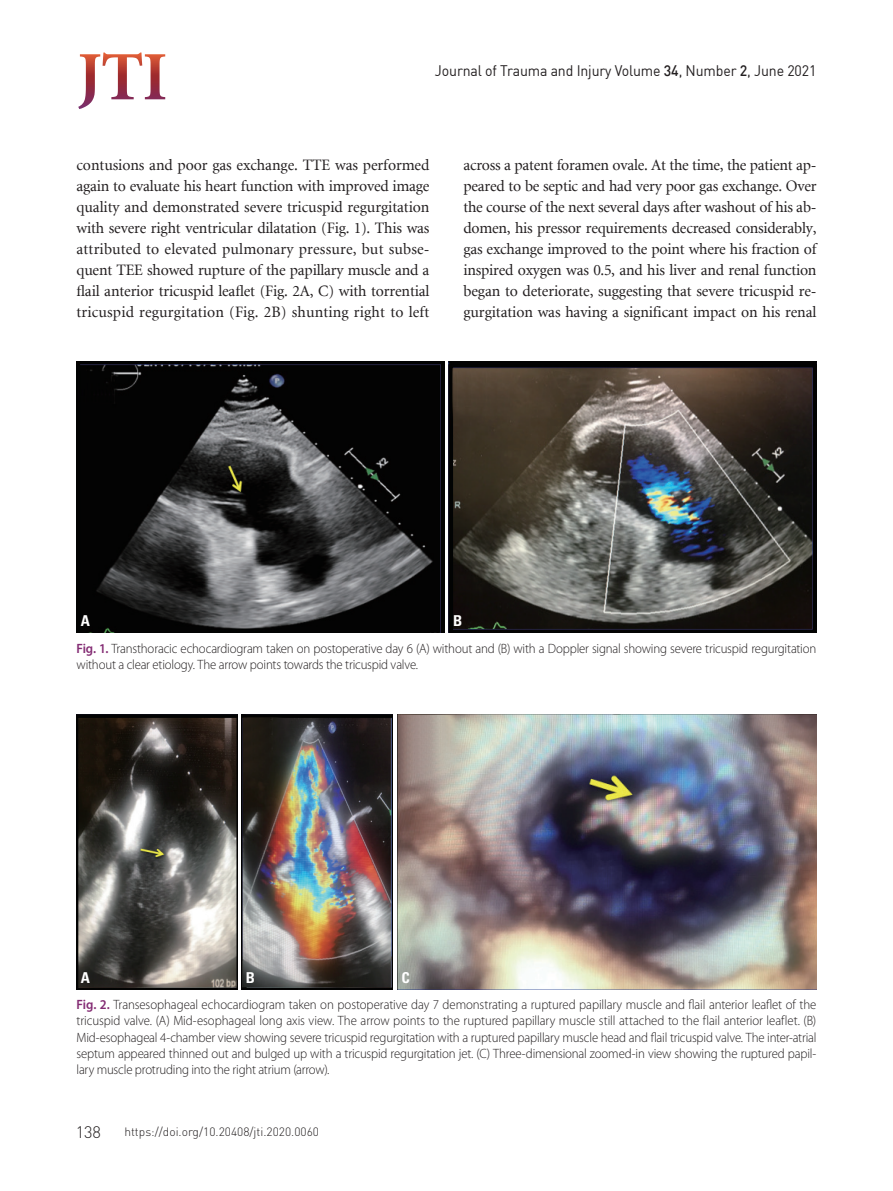
<style>
.page{position:relative;width:893px;height:1191px;background:#fff}
.page>*{position:absolute;margin:0;border:0;box-sizing:border-box;transform-origin:0 0}
.t1{font:300 16.5px "DIN Pro";color:#231f20}
.t2{font:15.75px/21px "Minion LT";letter-spacing:-.005em;color:#231f20;text-align:justify}
.t3{font:15px "DIN";letter-spacing:-.01em;color:#231f20;scale:.94 1}
.t4{font:700 condensed 15px "Univers LT Std";color:#fff}
.t5{font:300 13.5px/16.2px "Myriad Pro";letter-spacing:-.015em;color:#231f20;scale:.95 1}
.t6{font:300 12px "DIN Pro";color:#231f20}
.s1{font-weight:500}
.s2{font-weight:600;color:#832b73}
</style>
<div class="page">
<svg style="left:78px;top:53px;width:87px;height:56px"></svg>
<img style="left:77px;top:361px;width:367px;height:271px">
<img style="left:449px;top:361px;width:367px;height:271px">
<img style="left:77px;top:714px;width:160px;height:275px">
<img style="left:242px;top:714px;width:151px;height:275px">
<img style="left:397px;top:714px;width:419px;height:275px">
<p class="t3" style="left:435px;top:61px;width:407px">Journal of Trauma and Injury Volume <span class="s1">34</span>, Number <span class="s1">2</span>, June 2021</p>
<p class="t2" style="left:76px;top:155px;width:355px">contusions and poor gas exchange. TTE was performed again to evaluate his heart function with improved image quality and demonstrated severe tricuspid regurgitation with severe right ventricular dilatation (Fig. 1). This was attributed to elevated pulmonary pressure, but subse&shy;quent TEE showed rupture of the papillary muscle and a flail anterior tricuspid leaflet (Fig. 2A, C) with torrential tricuspid regurgitation (Fig. 2B) shunting right to left</p>
<p class="t2" style="left:463px;top:155px;width:355px">across a patent foramen ovale. At the time, the patient ap&shy;peared to be septic and had very poor gas exchange. Over the course of the next several days after washout of his ab&shy;domen, his pressor requirements decreased considerably, gas exchange improved to the point where his fraction of inspired oxygen was 0.5, and his liver and renal function began to deteriorate, suggesting that severe tricuspid re&shy;gurgitation was having a significant impact on his renal</p>
<p class="t4" style="left:81px;top:611px;width:11px">A</p>
<p class="t4" style="left:453px;top:611px;width:11px">b</p>
<p class="t5" style="left:77px;top:640px;width:780px"><span class="s2">Fig. 1.</span> Transthoracic echocardiogram taken on postoperative day 6 (A) without and (B) with a Doppler signal showing severe tricuspid regurgitation without a clear etiology. The arrow points towards the tricuspid valve.</p>
<p class="t4" style="left:81px;top:968px;width:11px">A</p>
<p class="t4" style="left:246px;top:968px;width:11px">b</p>
<p class="t4" style="left:401px;top:968px;width:10px">C</p>
<p class="t5" style="left:77px;top:996px;width:780px;text-align:justify"><span class="s2">Fig. 2.</span> Transesophageal echocardiogram taken on postoperative day 7 demonstrating a ruptured papillary muscle and flail anterior leaflet of the tricuspid valve. (A) Mid-esophageal long axis view. The arrow points to the ruptured papillary muscle still attached to the flail anterior leaflet. (B)<br>Mid-esophageal 4-chamber view showing severe tricuspid regurgitation with a ruptured papillary muscle head and flail tricuspid valve. The inter-atrial septum appeared thinned out and bulged up with a tricuspid regurgitation jet. (C) Three-dimensional zoomed-in view showing the ruptured papil&shy;lary muscle protruding into the right atrium (arrow).</p>
<p class="t1" style="left:76px;top:1120px;width:27px">138</p>
<p class="t6" style="left:124px;top:1123px;width:196px">https://doi.org/10.20408/jti.2020.0060</p>
</div>
